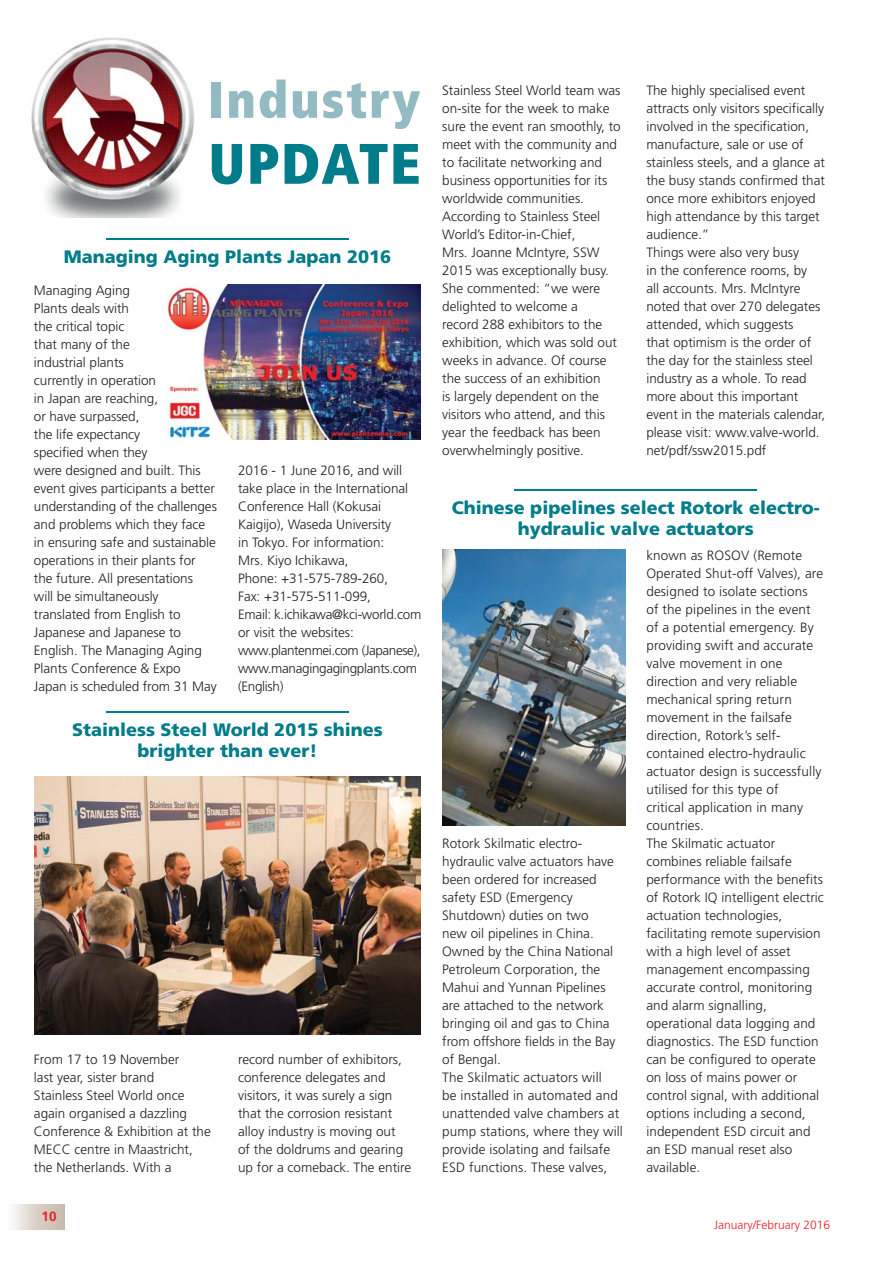
<style>
.page{position:relative;width:893px;height:1263px;background:#fff}
.page>*{position:absolute;margin:0;border:0;box-sizing:border-box;transform-origin:0 0}
.t1{font:900 condensed 57px "Frutiger";letter-spacing:.025em;color:#007c8a}
.t2{font:900 condensed 51px "Frutiger";letter-spacing:.04em;color:#94bac3}
.t3{font:900 18px/21px "Frutiger";color:#007c8a;text-align:center}
.t4{font:300 13.5px/18px "Frutiger";color:#231f20}
.t5{font:700 13.5px "Frutiger";color:#ed1c24}
.t6{font:300 12px "Frutiger";color:#ed1c24}
</style>
<div class="page">
<div style="left:5px;top:1204px;width:60px;height:25px;background:linear-gradient(to right,#fcfcfb,#c4b5a6)"></div>
<img style="left:31px;top:37px;width:163px;height:180px">
<hr style="left:106px;top:238px;width:243px;height:2px;background:#007c8a">
<hr style="left:106px;top:711px;width:243px;height:2px;background:#007c8a">
<img style="left:35px;top:776px;width:386px;height:258px">
<img style="left:167px;top:285px;width:253px;height:155px">
<hr style="left:514px;top:489px;width:243px;height:2px;background:#007c8a">
<img style="left:442px;top:550px;width:183px;height:275px">
<h2 class="t2" style="left:208px;top:80px;width:214px">Industry</h2>
<h1 class="t1" style="left:208px;top:141px;width:214px">UPDATE</h1>
<h3 class="t3" style="left:64px;top:248px;width:329px">Managing Aging Plants Japan 2016</h3>
<p class="t4" style="left:34px;top:282px;width:184px">Managing Aging<br>Plants deals with<br>the critical topic<br>that many of the<br>industrial plants<br>currently in operation<br>in Japan are reaching,<br>or have surpassed,<br>the life expectancy<br>specified when they<br>were designed and built. This event gives participants a better understanding of the challenges and problems which they face in ensuring safe and sustainable operations in their plants for the future. All presentations<br>will be simultaneously translated from English to<br>Japanese and Japanese to<br>English. The Managing Aging<br>Plants Conference &amp; Expo<br>Japan is scheduled from 31 May</p>
<p class="t4" style="left:238px;top:462px;width:185px">2016 - 1 June 2016, and will take place in the International<br>Conference Hall (Kokusai<br>Kaigijo), Waseda University<br>in Tokyo. For information:<br>Mrs. Kiyo Ichikawa,<br>Phone: +31-575-789-260,<br>Fax: +31-575-511-099,<br>Email: k.ichikawa@kci-world.com or visit the websites: www.plantenmei.com (Japanese), www.managingagingplants.com (English)</p>
<h3 class="t3" style="left:72px;top:721px;width:312px">Stainless Steel World 2015 shines brighter than ever!</h3>
<p class="t4" style="left:34px;top:1051px;width:178px">From 17 to 19 November<br>last year, sister brand<br>Stainless Steel World once again organised a dazzling<br>Conference &amp; Exhibition at the<br>MECC centre in Maastricht, the Netherlands. With a</p>
<p class="t5" style="left:42px;top:1211px;width:17px">10</p>
<p class="t4" style="left:238px;top:1051px;width:175px">record number of exhibitors, conference delegates and visitors, it was surely a sign that the corrosion resistant alloy industry is moving out<br>of the doldrums and gearing up for a comeback. The entire</p>
<p class="t4" style="left:442px;top:83px;width:180px">Stainless Steel World team was on-site for the week to make sure the event ran smoothly, to meet with the community and to facilitate networking and business opportunities for its worldwide communities.<br>According to Stainless Steel<br>World’s Editor-in-Chief,<br>Mrs. Joanne McIntyre, SSW<br>2015 was exceptionally busy.<br>She commented: “we were delighted to welcome a<br>record 288 exhibitors to the exhibition, which was sold out weeks in advance. Of course the success of an exhibition<br>is largely dependent on the visitors who attend, and this year the feedback has been overwhelmingly positive.</p>
<p class="t4" style="left:646px;top:83px;width:180px">The highly specialised event attracts only visitors specifically involved in the specification, manufacture, sale or use of stainless steels, and a glance at the busy stands confirmed that once more exhibitors enjoyed high attendance by this target audience.”<br>Things were also very busy<br>in the conference rooms, by<br>all accounts. Mrs. McIntyre noted that over 270 delegates attended, which suggests<br>that optimism is the order of the day for the stainless steel industry as a whole. To read more about this important event in the materials calendar, please visit: www.valve-world. net/pdf/ssw2015.pdf</p>
<h3 class="t3" style="left:452px;top:499px;width:369px">Chinese pipelines select Rotork electro&shy;hydraulic valve actuators</h3>
<p class="t4" style="left:442px;top:835px;width:182px">Rotork Skilmatic electro&shy;hydraulic valve actuators have been ordered for increased safety ESD (Emergency<br>Shutdown) duties on two<br>new oil pipelines in China.<br>Owned by the China National<br>Petroleum Corporation, the<br>Mahui and Yunnan Pipelines are attached to the network bringing oil and gas to China from offshore fields in the Bay of Bengal.<br>The Skilmatic actuators will<br>be installed in automated and unattended valve chambers at pump stations, where they will provide isolating and failsafe<br>ESD functions. These valves,</p>
<p class="t4" style="left:646px;top:547px;width:179px">known as ROSOV (Remote<br>Operated Shut-off Valves), are designed to isolate sections<br>of the pipelines in the event of a potential emergency. By providing swift and accurate valve movement in one direction and very reliable mechanical spring return movement in the failsafe direction, Rotork’s self&shy;contained electro-hydraulic actuator design is successfully utilised for this type of<br>critical application in many countries.<br>The Skilmatic actuator combines reliable failsafe performance with the benefits of Rotork IQ intelligent electric actuation technologies, facilitating remote supervision with a high level of asset management encompassing accurate control, monitoring and alarm signalling, operational data logging and diagnostics. The ESD function can be configured to operate on loss of mains power or control signal, with additional options including a second, independent ESD circuit and an ESD manual reset also available.</p>
<p class="t6" style="left:714px;top:1220px;width:118px">January/February 2016</p>
</div>
